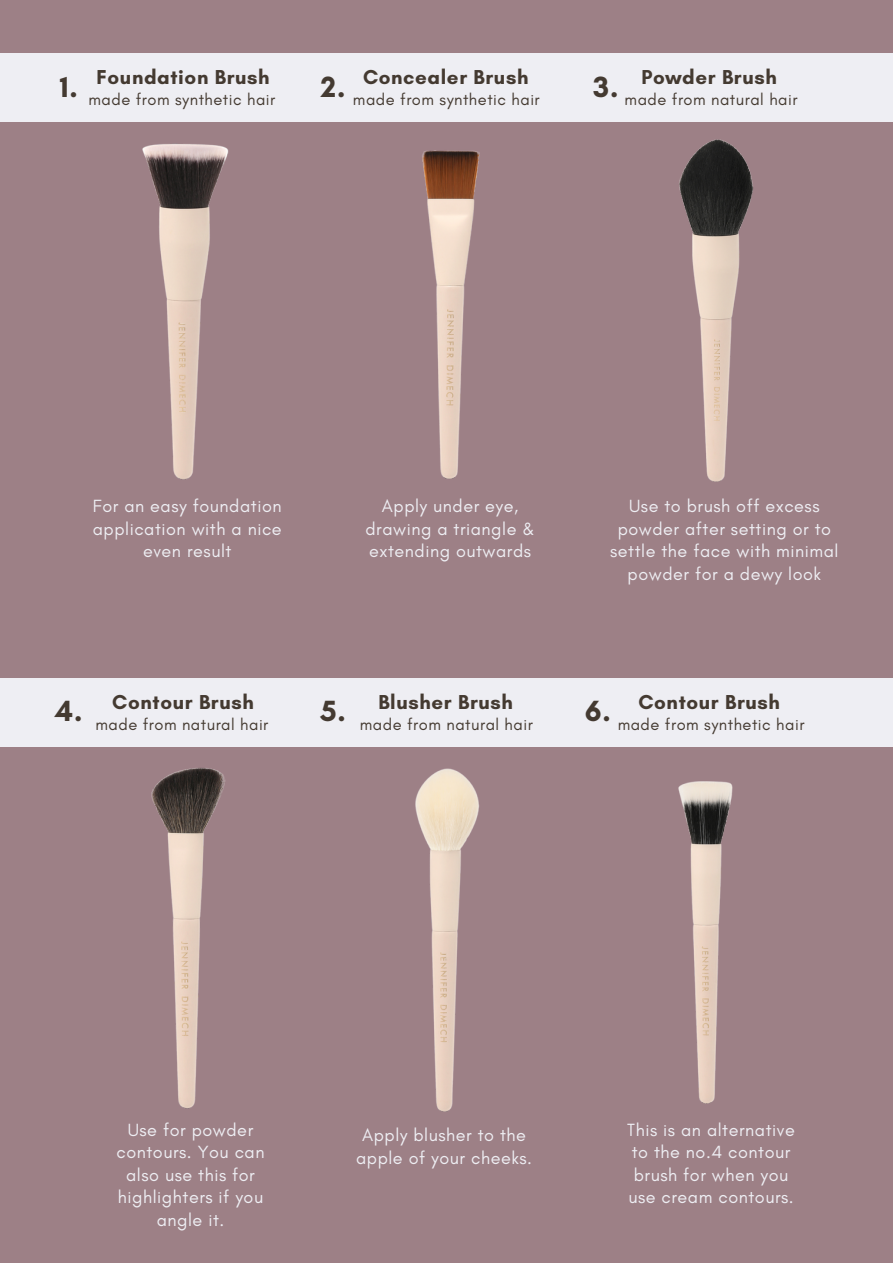
<style>
.page{position:relative;width:893px;height:1264px;background:#fff}
.page>*{position:absolute;margin:0;border:0;box-sizing:border-box;transform-origin:0 0}
.t1{font:700 29.7px "Glacial Indifference";color:#443a31}
.t2{font:700 20.55px "Glacial Indifference";letter-spacing:.03em;color:#443a31}
.t3{font:18px/22.5px "Glacial Indifference";letter-spacing:.03em;color:#eeeef3;text-align:center}
.t4{font:16.5px "Glacial Indifference";letter-spacing:.03em;color:#443a31}
</style>
<div class="page">
<div style="left:0;top:0;width:892px;height:1262px;background:#9d8086"></div>
<div style="left:0;top:53px;width:892px;height:69px;background:#eeeef3"></div>
<img style="left:142px;top:144px;width:87px;height:336px">
<img style="left:422px;top:150px;width:58px;height:329px">
<img style="left:679px;top:139px;width:75px;height:343px">
<img style="left:151px;top:768px;width:75px;height:341px">
<img style="left:415px;top:768px;width:64px;height:344px">
<img style="left:678px;top:781px;width:55px;height:323px">
<div style="left:0;top:678px;width:892px;height:68px;background:#eeeef3"></div>
<p class="t2" style="left:96px;top:64px;width:175px">Foundation Brush</p>
<p class="t2" style="left:363px;top:64px;width:167px">Concealer Brush</p>
<p class="t2" style="left:641px;top:64px;width:137px">Powder Brush</p>
<p class="t4" style="left:353px;top:89px;width:188px">made from synthetic hair</p>
<h1 class="t1" style="left:60px;top:68px;width:20px">1.</h1>
<h1 class="t1" style="left:321px;top:68px;width:26px">2.</h1>
<h1 class="t1" style="left:593px;top:68px;width:27px">3.</h1>
<p class="t4" style="left:89px;top:89px;width:188px">made from synthetic hair</p>
<p class="t4" style="left:624px;top:89px;width:174px">made from natural hair</p>
<p class="t3" style="left:93px;top:495px;width:190px">For an easy foundation application with a nice even result</p>
<p class="t3" style="left:365px;top:495px;width:171px">Apply under eye, drawing a triangle &amp; extending outwards</p>
<p class="t3" style="left:610px;top:495px;width:230px">Use to brush off excess powder after setting or to settle the face with minimal powder for a dewy look</p>
<h1 class="t1" style="left:55px;top:693px;width:29px">4.</h1>
<p class="t2" style="left:112px;top:689px;width:143px">Contour Brush</p>
<p class="t2" style="left:378px;top:689px;width:136px">Blusher Brush</p>
<p class="t2" style="left:638px;top:689px;width:143px">Contour Brush</p>
<h1 class="t1" style="left:320px;top:693px;width:27px">5.</h1>
<h1 class="t1" style="left:584px;top:693px;width:28px">6.</h1>
<p class="t4" style="left:95px;top:714px;width:174px">made from natural hair</p>
<p class="t4" style="left:617px;top:714px;width:188px">made from synthetic hair</p>
<p class="t4" style="left:360px;top:714px;width:174px">made from natural hair</p>
<p class="t3" style="left:116px;top:1118px;width:150px">Use for powder contours. You can also use this for highlighters if you angle it.</p>
<p class="t3" style="left:356px;top:1123px;width:177px">Apply blusher to the apple of your cheeks.</p>
<p class="t3" style="left:627px;top:1118px;width:169px">This is an alternative to the no.4 contour brush for when you use cream contours.</p>
</div>
